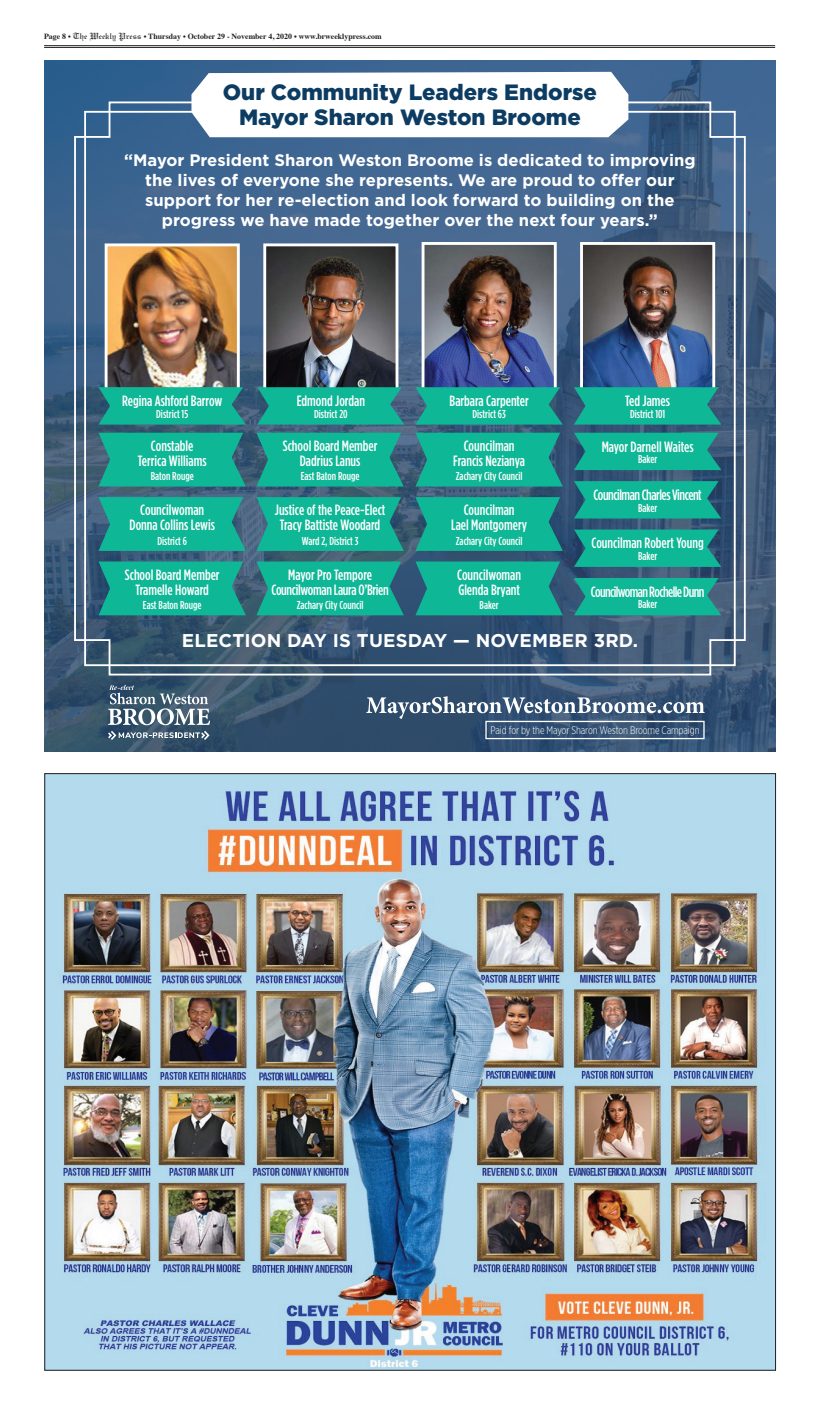
<style>
.page{position:relative;width:819px;height:1402px;background:#fff}
.page>*{position:absolute;margin:0;border:0;box-sizing:border-box;transform-origin:0 0}
.t1{font:900 22.14px/24.9px "Gotham";color:#0d3c63;text-align:center}
.t2{font:700 18.46px "Gotham";letter-spacing:.01em;color:#fff}
.t3{font:700 16.62px/19.9px "Gotham";color:#fff;text-align:center}
.t4{font:500 14.96px/15.1px "Gotham Condensed";color:#fff;text-align:center}
.t5{font:500 14.96px/15.1px "Gotham Condensed";letter-spacing:-.02em;color:#fff;text-align:center}
.t6{font:500 14.96px "Gotham Condensed";letter-spacing:-.04em;color:#fff}
.t7{font:500 14.96px "Gotham Condensed";letter-spacing:-.03em;color:#fff}
.t8{font:500 11.46px "Gotham Condensed";color:#fff}
.t9{font:300 10.94px "Gotham X Narrow";letter-spacing:-.01em;color:#fff}
.t10{font:700 7.88px "Times";color:#231f20}
.s1{font-family:"Linotext";font-weight:400;font-size:9.62px}
</style>
<div class="page">
<hr style="left:44px;top:46px;width:731px;height:1px;background:#231f20">
<hr style="left:44px;top:47px;width:731px;height:1px;background:#231f20">
<img style="left:47px;top:775px;width:727px;height:593px">
<svg style="left:45px;top:60px;width:730px;height:691px;background:#38597b"></svg>
<svg style="left:73px;top:101px;width:674px;height:575px;background:#327d8a"></svg>
<svg style="left:191px;top:72px;width:437px;height:65px"></svg>
<img style="left:267px;top:247px;width:127px;height:140px">
<div style="left:263px;top:243px;width:135px;height:148px;border:3px solid #fff"></div>
<img style="left:109px;top:247px;width:127px;height:140px">
<div style="left:105px;top:243px;width:135px;height:148px;border:3px solid #fff"></div>
<img style="left:584px;top:246px;width:127px;height:141px">
<div style="left:580px;top:242px;width:135px;height:149px;border:3px solid #fff"></div>
<img style="left:426px;top:246px;width:127px;height:141px">
<div style="left:422px;top:242px;width:135px;height:149px;border:3px solid #fff"></div>
<svg style="left:257px;top:387px;width:147px;height:38px;background:#13ad92"></svg>
<svg style="left:99px;top:387px;width:147px;height:38px;background:#12ad92"></svg>
<svg style="left:574px;top:387px;width:147px;height:38px;background:#12ac92"></svg>
<svg style="left:415px;top:387px;width:148px;height:38px;background:#13ac92"></svg>
<svg style="left:108px;top:731px;width:102px;height:9px"></svg>
<svg style="left:108px;top:685px;width:102px;height:40px;background:#6d8292"></svg>
<svg style="left:366px;top:696px;width:339px;height:23px"></svg>
<div style="left:485px;top:721px;width:220px;height:18px;border:1px solid #fff"></div>
<p class="t10" style="left:44px;top:29px;width:339px">Page 8 • <span class="s1">The Weekly Press</span> • Thursday • October 29 - November 4, 2020 • www.brweeklypress.com</p>
<h1 class="t1" style="left:223px;top:80px;width:376px">Our Community Leaders Endorse<br>Mayor Sharon Weston Broome</h1>
<p class="t3" style="left:124px;top:150px;width:573px">“Mayor President Sharon Weston Broome is dedicated to improving the lives of everyone she represents. We are proud to offer our support for her re-election and look forward to building on the progress we have made together over the next four years.”</p>
<p class="t4" style="left:122px;top:393px;width:102px">Regina Ashford Barrow</p>
<p class="t8" style="left:156px;top:407px;width:33px">District 15</p>
<p class="t4" style="left:138px;top:438px;width:70px">Constable<br>Terrica Williams</p>
<p class="t8" style="left:151px;top:470px;width:45px">Baton Rouge</p>
<p class="t4" style="left:130px;top:502px;width:87px">Councilwoman<br>Donna Collins Lewis</p>
<p class="t8" style="left:157px;top:534px;width:31px">District 6</p>
<p class="t4" style="left:125px;top:567px;width:96px">School Board Member<br>Tramelle Howard</p>
<p class="t8" style="left:143px;top:598px;width:60px">East Baton Rouge</p>
<p class="t4" style="left:297px;top:393px;width:70px">Edmond Jordan</p>
<p class="t8" style="left:314px;top:407px;width:35px">District 20</p>
<p class="t4" style="left:283px;top:438px;width:96px">School Board Member<br>Dadrius Lanus</p>
<p class="t8" style="left:301px;top:470px;width:60px">East Baton Rouge</p>
<p class="t4" style="left:275px;top:502px;width:112px">Justice of the Peace-Elect<br>Tracy Battiste Woodard</p>
<p class="t8" style="left:302px;top:534px;width:58px">Ward 2, District 3</p>
<p class="t5" style="left:272px;top:567px;width:119px">Mayor Pro Tempore<br>Councilwoman Laura O’Brien</p>
<p class="t8" style="left:297px;top:598px;width:68px">Zachary City Council</p>
<p class="t4" style="left:450px;top:393px;width:81px">Barbara Carpenter</p>
<p class="t8" style="left:473px;top:407px;width:35px">District 63</p>
<p class="t4" style="left:453px;top:438px;width:73px">Councilman<br>Francis Nezianya</p>
<p class="t8" style="left:456px;top:470px;width:68px">Zachary City Council</p>
<p class="t4" style="left:451px;top:502px;width:77px">Councilman<br>Lael Montgomery</p>
<p class="t8" style="left:456px;top:534px;width:68px">Zachary City Council</p>
<p class="t4" style="left:457px;top:567px;width:65px;text-align:left">Councilwoman<br>Glenda Bryant</p>
<p class="t8" style="left:480px;top:598px;width:21px">Baker</p>
<p class="t4" style="left:625px;top:393px;width:46px">Ted James</p>
<p class="t8" style="left:630px;top:407px;width:37px">District 101</p>
<p class="t4" style="left:602px;top:439px;width:93px">Mayor Darnell Waites</p>
<p class="t8" style="left:638px;top:452px;width:21px">Baker</p>
<p class="t7" style="left:594px;top:486px;width:110px">Councilman Charles Vincent</p>
<p class="t8" style="left:638px;top:501px;width:21px">Baker</p>
<p class="t4" style="left:592px;top:535px;width:114px">Councilman Robert Young</p>
<p class="t8" style="left:638px;top:549px;width:21px">Baker</p>
<p class="t6" style="left:591px;top:583px;width:115px">Councilwoman Rochelle Dunn</p>
<p class="t8" style="left:638px;top:598px;width:21px">Baker</p>
<p class="t2" style="left:182px;top:628px;width:458px">ELECTION DAY IS TUESDAY — NOVEMBER 3RD.</p>
<p class="t9" style="left:490px;top:724px;width:211px">Paid for by the Mayor Sharon Weston Broome Campaign</p>
</div>
